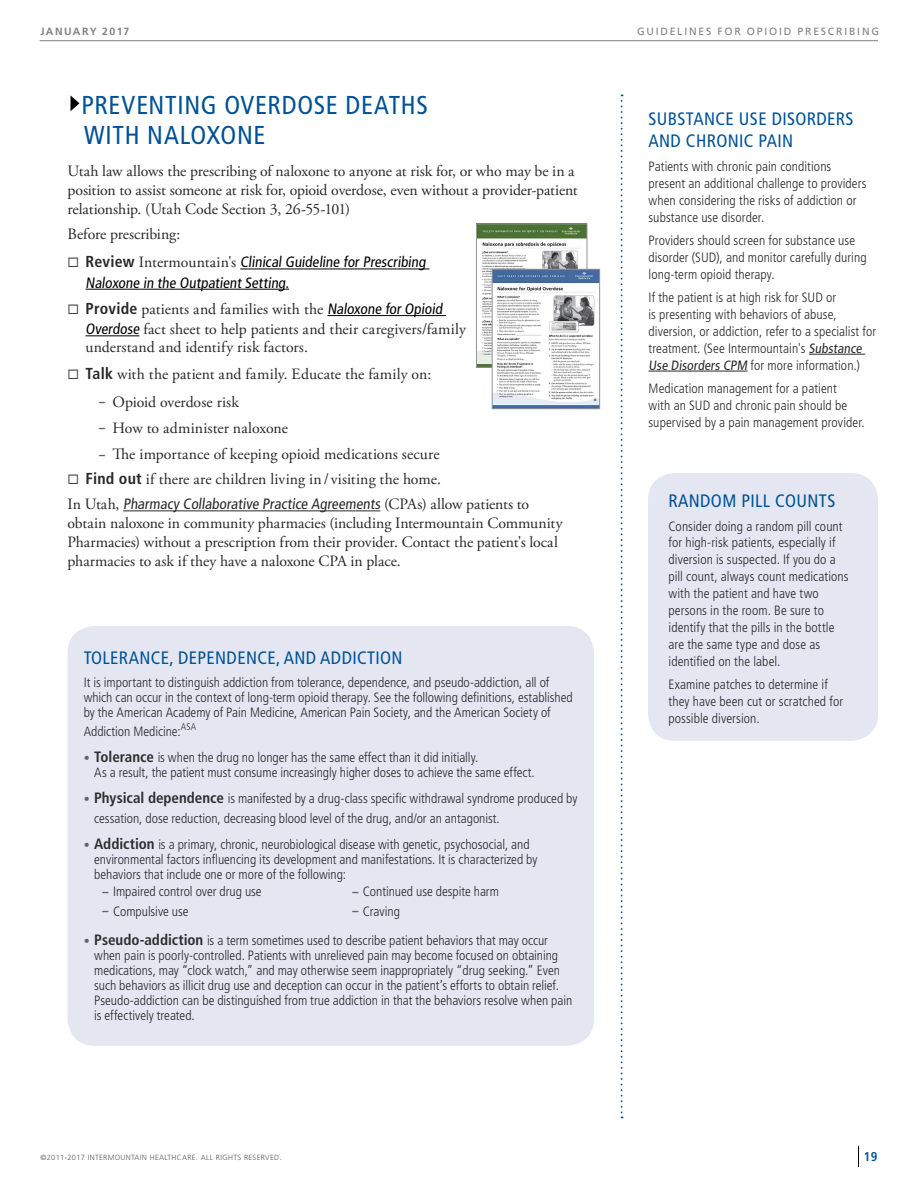
<style>
.page{position:relative;width:918px;height:1188px;background:#fff}
.page>*{position:absolute;margin:0;border:0;box-sizing:border-box;transform-origin:0 0}
.main_head_1{font:condensed 25.8px/30px "Frutiger LT Std";letter-spacing:.025em;color:#005295}
.side_bar_head_1{font:condensed 18px/22.5px "Frutiger LT Std";letter-spacing:.02em;color:#005295}
.main_body_text_tight{font:15.75px/18.8px "Adobe Garamond Pro";color:#292829}
.t1{font:condensed 15px/20.2px "Frutiger LT Std";color:#000}
.main_body_text_tight-2{font:condensed 15px "Frutiger LT Std";color:#292829}
.side_bar_main_body_t{font:300 condensed 13.5px/16.8px "Frutiger LT Std";color:#292829}
.t2{font:700 condensed 12.75px "Frutiger LT Std";color:#005295}
.t3{font:10.5px "Frutiger LT Std";letter-spacing:.17em;color:#808285}
.t4{font:700 10.5px "Frutiger LT Std";letter-spacing:.13em;color:#808285}
.side_bar_main_body_t-2{font:300 condensed 9.75px "Frutiger LT Std";color:#333334}
.t5{font:300 7.5px "Frutiger LT Std";letter-spacing:.04em;color:#58595b}
.s1{font-weight:700;font-size:15.9px;color:#292829}
.s2{font-family:"Adobe Garamond Pro";font-stretch:normal;font-size:15.75px;color:#292829}
.s3{font-size:14.4px}
.s4{font-family:"Frutiger LT Std";font-weight:700;font-stretch:condensed;font-size:15.9px}
.s5{font-family:"Frutiger LT Std";font-stretch:condensed;font-size:15px;color:#000}
.s6{font-family:"Frutiger LT Std";font-weight:900;font-stretch:condensed;font-size:12px;color:#636466}
.s7{font-family:"Adobe Garamond Pro";font-stretch:normal;font-size:15.75px}
.s8{font-size:12px;color:#636466}
.s9{font-weight:700;font-size:15px;color:#2e2e2f}
.s10{font-weight:900;font-size:12px;color:#636466}
.s11{font-weight:400}
.s12{font-style:italic}
.s13{font-size:9px}
</style>
<div class="page">
<hr style="left:40px;top:40px;width:838px;height:1px;background:#808285">
<svg style="left:621px;top:94px;width:2px;height:1024px"></svg>
<div style="left:68px;top:626px;width:526px;height:420px;background:#e4e7f2;border-radius:27px"></div>
<hr style="left:240px;top:269px;width:189px;height:1px;background:#000">
<hr style="left:86px;top:289px;width:200px;height:1px;background:#000">
<hr style="left:327px;top:315px;width:119px;height:1px;background:#000">
<hr style="left:86px;top:335px;width:53px;height:1px;background:#000">
<hr style="left:123px;top:510px;width:257px;height:1px;background:#292829">
<img style="left:478px;top:226px;width:107px;height:140px">
<div style="left:476px;top:224px;width:111px;height:144px;border:1px solid #939598"></div>
<img style="left:494px;top:271px;width:104px;height:136px">
<div style="left:492px;top:269px;width:108px;height:140px;border:1px solid #939598"></div>
<svg style="left:71px;top:96px;width:8px;height:15px"></svg>
<hr style="left:809px;top:354px;width:56px;height:1px;background:#292829">
<hr style="left:649px;top:371px;width:98px;height:1px;background:#292829">
<div style="left:648px;top:473px;width:230px;height:268px;background:#e4e7f2;border-radius:27px"></div>
<p class="t4" style="left:40px;top:25px;width:90px">JANUARY 2017</p>
<p class="t3" style="left:637px;top:25px;width:243px">GUIDELINES FOR OPIOID PRESCRIBING</p>
<p class="main_head_1" style="left:81px;top:90px;width:348px">PREVENTING OVERDOSE DEATHS<br>WITH NALOXONE</p>
<p class="main_body_text_tight" style="left:68px;top:162px;width:512px">Utah law allows the prescribing of naloxone to anyone at risk for, or who may be in a position to assist someone at risk for, opioid overdose, even without a provider-patient relationship. (Utah Code Section 3, 26-55-101)</p>
<p class="main_body_text_tight" style="left:68px;top:226px;width:114px">Before prescribing:</p>
<p class="t1" style="left:86px;top:252px;width:344px"><span class="s1">Rev iew</span> <span class="s2">Intermountain's</span> Clinical Guideline for Prescribing<br>Naloxone in the Outpatient Setting<span class="s3">.</span></p>
<p class="main_body_text_tight" style="left:86px;top:300px;width:382px;line-height:20.2px"><span class="s4">Provide</span> patients and families with the <span class="s5">Naloxone for Opioid<br>Overdose</span> fact sheet to help patients and their caregivers/family</p>
<p class="main_body_text_tight" style="left:86px;top:339px;width:224px">understand and identify risk factors.</p>
<p class="main_body_text_tight" style="left:86px;top:365px;width:347px"><span class="s4">Talk</span> with the patient and family. Educate the family on:</p>
<p class="main_body_text_tight" style="left:99px;top:393px;width:142px"><span class="s6">–</span> Opioid overdose risk</p>
<p class="main_body_text_tight" style="left:99px;top:419px;width:190px"><span class="s6">–</span> How to administer naloxone</p>
<p class="main_body_text_tight" style="left:99px;top:445px;width:342px"><span class="s6">–</span> The importance of keeping opioid medications secure</p>
<p class="main_body_text_tight" style="left:86px;top:470px;width:357px"><span class="s4">Find out</span> if there are children living in/ visiting the home.</p>
<p class="main_body_text_tight-2" style="left:68px;top:495px;width:463px"><span class="s7">In Utah,</span> Pharmacy Collaborative Practice Agreements <span class="s7">(CPAs) allow patients to</span></p>
<p class="main_body_text_tight" style="left:68px;top:514px;width:497px">obtain naloxone in community pharmacies (including Intermountain Community<br>Pharmacies) without a prescription from their provider. Contact the patient's local pharmacies to ask if they have a naloxone CPA in place.</p>
<p class="side_bar_head_1" style="left:84px;top:647px;width:320px">TOLERANCE, DEPENDENCE, AND ADDICTION</p>
<p class="side_bar_main_body_t" style="left:84px;top:674px;width:491px;line-height:15.3px">It is important to distinguish addiction from tolerance, dependence, and pseudo-addiction, all of which can occur in the context of long-term opioid therapy. See the following definitions, established by the American Academy of Pain Medicine, American Pain Society, and the American Society of</p>
<p class="side_bar_main_body_t" style="left:84px;top:723px;width:99px">Addiction Medicine:</p>
<p class="side_bar_main_body_t-2" style="left:181px;top:721px;width:17px">ASA</p>
<p class="side_bar_main_body_t" style="left:94px;top:750px;width:442px;line-height:15px;text-indent:-10px"><span class="s8">•</span> <span class="s9">Tolerance</span> is when the drug no longer has the same effect than it did initially.<br>As a result, the patient must consume increasingly higher doses to achieve the same effect.</p>
<p class="side_bar_main_body_t" style="left:94px;top:789px;width:485px;line-height:20.2px;text-indent:-10px"><span class="s8">•</span> <span class="s9">Physical dependence</span> is manifested by a drug-class specific withdrawal syndrome produced by cessation, dose reduction, decreasing blood level of the drug, and/or an antagonist.</p>
<p class="side_bar_main_body_t" style="left:94px;top:837px;width:445px;line-height:15px;text-indent:-10px"><span class="s8">•</span> <span class="s9">Addiction</span> is a primary, chronic, neurobiological disease with genetic, psychosocial, and environmental factors influencing its development and manifestations. It is characterized by behaviors that include one or more of the following:</p>
<p class="side_bar_main_body_t" style="left:103px;top:883px;width:161px"><span class="s10">–</span> Impaired control over drug use</p>
<p class="side_bar_main_body_t" style="left:103px;top:903px;width:88px"><span class="s10">–</span> Compulsive use</p>
<p class="side_bar_main_body_t" style="left:352px;top:883px;width:148px"><span class="s10">–</span> Continued use despite harm</p>
<p class="side_bar_main_body_t" style="left:352px;top:903px;width:49px"><span class="s10">–</span> Craving</p>
<p class="side_bar_main_body_t" style="left:94px;top:933px;width:480px;line-height:15px;text-indent:-10px"><span class="s8">•</span> <span class="s9">Pseudo-addiction</span> is a term sometimes used to describe patient behaviors that may occur when pain is poorly-controlled. Patients with unrelieved pain may become focused on obtaining medications, may “clock watch,” and may otherwise seem inappropriately “drug seeking.” Even such behaviors as illicit drug use and deception can occur in the patient’s efforts to obtain relief.<br>Pseudo-addiction can be distinguished from true addiction in that the behaviors resolve when pain is effectively treated.</p>
<p class="side_bar_head_1" style="left:649px;top:107px;width:207px">SUBSTANCE USE DISORDERS<br>AND CHRONIC PAIN</p>
<p class="side_bar_main_body_t" style="left:649px;top:158px;width:219px">Patients with chronic pain conditions present an additional challenge to providers when considering the risks of addiction or substance use disorder.</p>
<p class="side_bar_main_body_t" style="left:649px;top:232px;width:220px">Providers should screen for substance use disorder (SUD), and monitor carefully during long-term opioid therapy.</p>
<p class="side_bar_main_body_t" style="left:649px;top:289px;width:229px">If the patient is at high risk for SUD or<br>is presenting with behaviors of abuse, diversion, or addiction, refer to a specialist for treatment. (See Intermountain's <span class="s11">Substance Use Disorders CPM</span> for more information<span class="s12">.</span>)</p>
<p class="side_bar_main_body_t" style="left:649px;top:380px;width:218px">Medication management for a patient<br>with an SUD and chronic pain should be supervised by a pain management provider.</p>
<p class="side_bar_head_1" style="left:669px;top:489px;width:168px">RANDOM PILL COUNTS</p>
<p class="side_bar_main_body_t" style="left:669px;top:518px;width:182px">Consider doing a random pill count for high-risk patients, especially if diversion is suspected. If you do a pill count, always count medications with the patient and have two persons in the room. Be sure to identify that the pills in the bottle are the same type and dose as identified on the label.</p>
<p class="side_bar_main_body_t" style="left:669px;top:676px;width:176px">Examine patches to determine if they have been cut or scratched for possible diversion.</p>
<p class="t5" style="left:40px;top:1153px;width:243px">©2011-2017 INTERMOUNTAIN HEALTHCARE. ALL RIGHTS RESERVED<span class="s13">.</span></p>
<p class="t2" style="left:864px;top:1149px;width:15px">19</p>
</div>
